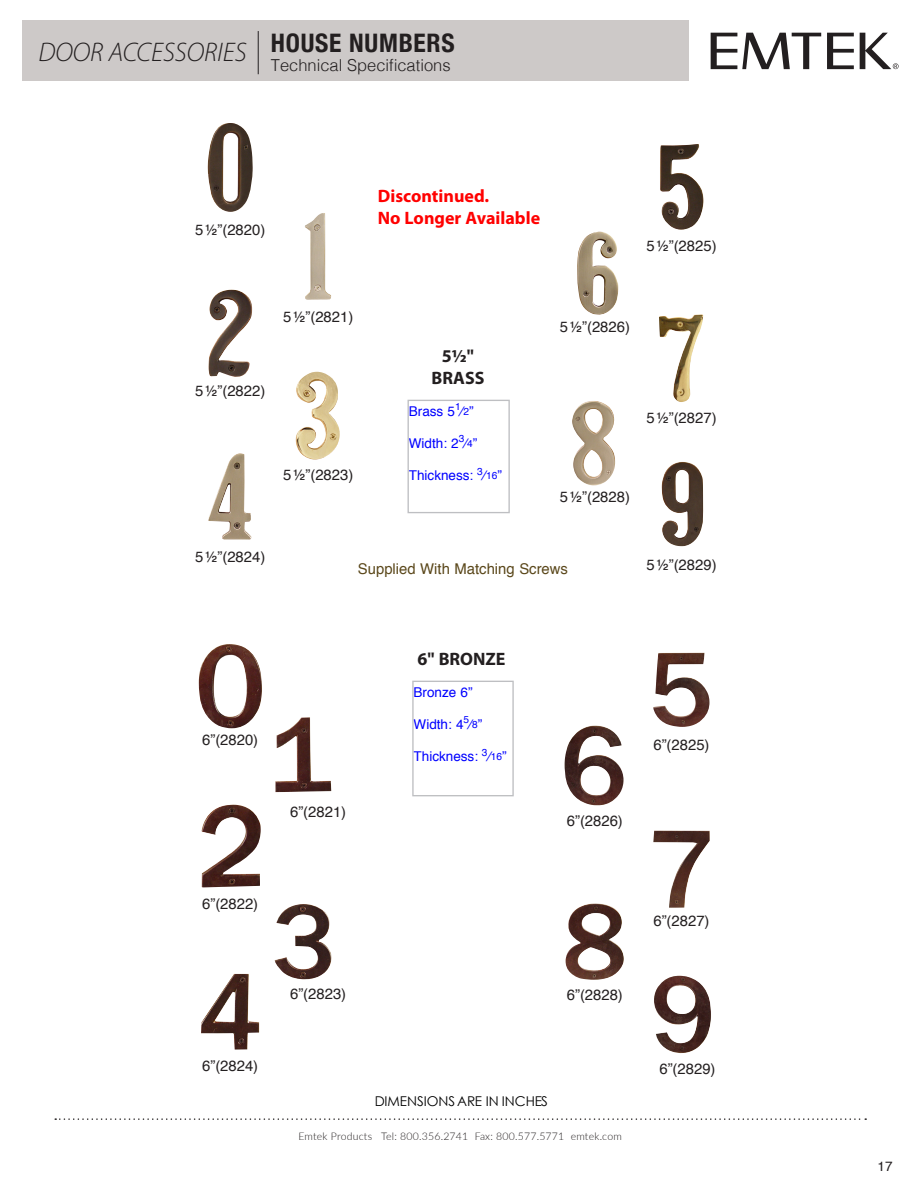
<style>
.page{position:relative;width:918px;height:1188px;background:#fff}
.page>*{position:absolute;margin:0;border:0;box-sizing:border-box;transform-origin:0 0}
.t1{font:700 condensed 25.5px "Helvetica Neue";letter-spacing:.03em;color:#231f20}
.t2{font:700 18px/21.6px "Myriad Pro";color:#f00}
.t3{font:700 18px "Myriad Pro";color:#231f20}
.t4{font:300 16.5px "Helvetica";color:#231f20}
.t5{font:14.85px "Helvetica";color:#231f20}
.t6{font:14.85px "Helvetica";color:#5a471a}
.t7{font:13.5px "Helvetica";color:#00f}
.t8{font:13.5px "Century Gothic";color:#000}
.t9{font:13.5px "Helvetica";color:#231f20}
.t10{font:300 10.5px "Lato";letter-spacing:.02em;color:#231f20}
.s1{font-size:10.2px}
</style>
<div class="page">
<div style="left:23px;top:21px;width:666px;height:60px;background:#cdc9c8"></div>
<svg style="left:55px;top:1118px;width:811px;height:2px"></svg>
<hr style="left:258px;top:31px;width:1px;height:43px;background:#231f20">
<svg style="left:827px;top:33px;width:27px;height:36px"></svg>
<svg style="left:711px;top:33px;width:110px;height:36px"></svg>
<svg style="left:860px;top:33px;width:39px;height:36px"></svg>
<img style="left:208px;top:123px;width:45px;height:89px">
<img style="left:305px;top:213px;width:26px;height:87px">
<img style="left:209px;top:290px;width:43px;height:87px">
<img style="left:296px;top:374px;width:30px;height:86px">
<img style="left:208px;top:453px;width:43px;height:87px">
<img style="left:660px;top:145px;width:44px;height:85px">
<img style="left:577px;top:232px;width:42px;height:83px">
<img style="left:659px;top:314px;width:44px;height:88px">
<img style="left:572px;top:414px;width:43px;height:72px">
<img style="left:662px;top:462px;width:41px;height:84px">
<img style="left:199px;top:644px;width:63px;height:84px">
<img style="left:275px;top:717px;width:56px;height:75px">
<img style="left:201px;top:805px;width:60px;height:82px">
<img style="left:275px;top:905px;width:56px;height:74px">
<img style="left:201px;top:974px;width:58px;height:76px">
<img style="left:653px;top:653px;width:56px;height:74px">
<img style="left:565px;top:725px;width:59px;height:81px">
<img style="left:653px;top:831px;width:57px;height:77px">
<img style="left:566px;top:903px;width:58px;height:77px">
<img style="left:654px;top:976px;width:57px;height:78px">
<div style="left:408px;top:400px;width:102px;height:113px;border:1px solid #bebfc2"></div>
<div style="left:412px;top:681px;width:102px;height:115px;border:1px solid #bebfc2"></div>
<p class="t1" style="left:271px;top:22px;width:185px">HOUSE NUMBERS</p>
<p class="t4" style="left:39px;top:51px;width:414px"><sup>DOOR</sup> <sup>ACCESSORIES</sup> Technical Specifications</p>
<p class="t5" style="left:195px;top:218px;width:72px">5½”(2820)</p>
<p class="t2" style="left:378px;top:185px;width:164px">Discontinued.<br>No Longer Available</p>
<p class="t5" style="left:646px;top:234px;width:72px">5½”(2825)</p>
<p class="t5" style="left:195px;top:380px;width:72px">5½”(2822)</p>
<p class="t5" style="left:195px;top:545px;width:72px">5½”(2824)</p>
<p class="t5" style="left:283px;top:305px;width:72px">5½”(2821)</p>
<p class="t5" style="left:283px;top:463px;width:72px">5½”(2823)</p>
<p class="t3" style="left:442px;top:344px;width:34px">51/2"</p>
<p class="t3" style="left:432px;top:366px;width:54px">BRASS</p>
<p class="t7" style="left:409px;top:400px;width:66px">Brass 5<sup>1</sup>⁄<span class="s1">2</span>”</p>
<p class="t7" style="left:409px;top:433px;width:70px">Width: 2<sup>3</sup>⁄<span class="s1">4</span>”</p>
<p class="t7" style="left:409px;top:465px;width:95px">Thickness: <sup>3</sup>⁄<span class="s1">16</span>”</p>
<p class="t5" style="left:560px;top:315px;width:72px">5½”(2826)</p>
<p class="t5" style="left:646px;top:406px;width:72px">5½”(2827)</p>
<p class="t5" style="left:560px;top:485px;width:72px">5½”(2828)</p>
<p class="t6" style="left:358px;top:557px;width:212px">Supplied With Matching Screws</p>
<p class="t5" style="left:646px;top:553px;width:72px">5½”(2829)</p>
<p class="t5" style="left:202px;top:728px;width:58px">6”(2820)</p>
<p class="t5" style="left:202px;top:892px;width:58px">6”(2822)</p>
<p class="t5" style="left:202px;top:1055px;width:58px">6”(2824)</p>
<p class="t5" style="left:290px;top:801px;width:58px">6”(2821)</p>
<p class="t3" style="left:418px;top:647px;width:89px">6" BRONZE</p>
<p class="t7" style="left:414px;top:681px;width:60px">Bronze 6”</p>
<p class="t7" style="left:414px;top:714px;width:70px">Width: 4<sup>5</sup>⁄<span class="s1">8</span>”</p>
<p class="t7" style="left:414px;top:746px;width:95px">Thickness: <sup>3</sup>⁄<span class="s1">16</span>”</p>
<p class="t5" style="left:567px;top:809px;width:58px">6”(2826)</p>
<p class="t5" style="left:653px;top:733px;width:58px">6”(2825)</p>
<p class="t5" style="left:290px;top:983px;width:58px">6”(2823)</p>
<p class="t5" style="left:567px;top:983px;width:58px">6”(2828)</p>
<p class="t8" style="left:375px;top:1092px;width:175px">DIMENSIONS ARE IN INCHES</p>
<p class="t10" style="left:298px;top:1129px;width:325px">Emtek Products Tel: 800.356.2741 Fax: 800.577.5771 emtek.com</p>
<p class="t5" style="left:653px;top:909px;width:58px">6”(2827)</p>
<p class="t5" style="left:659px;top:1057px;width:58px">6”(2829)</p>
<p class="t9" style="left:878px;top:1156px;width:17px">17</p>
</div>
